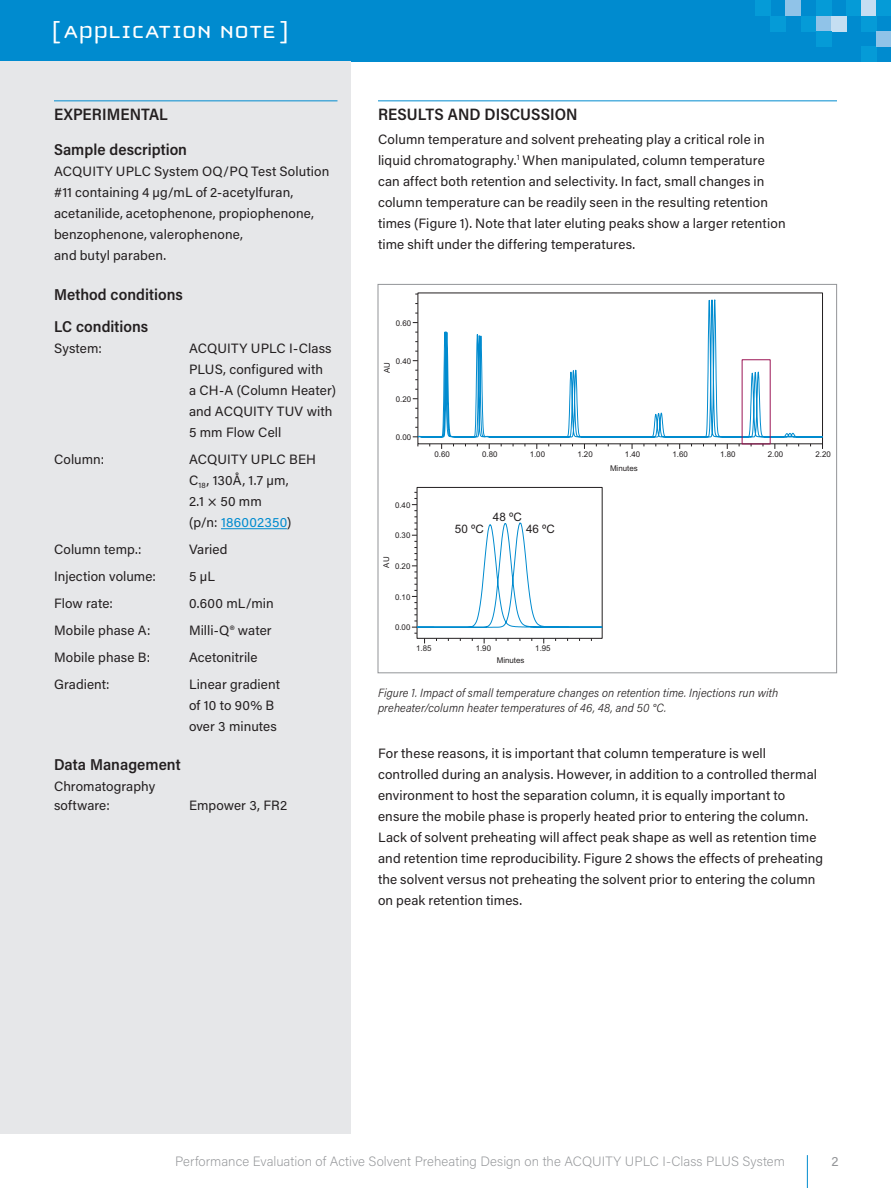
<style>
.page{position:relative;width:891px;height:1188px;background:#fff}
.page>*{position:absolute;margin:0;border:0;box-sizing:border-box;transform-origin:0 0}
.t1{font:25.5px "Cholla Unicase";letter-spacing:.01em;color:#fff;scale:1.1 1}
.t2{font:600 16.5px "Acumin Pro Semi Cond";letter-spacing:.005em;color:#231f20}
.t3{font:600 15.75px/32.2px "Acumin Pro Semi Cond";color:#231f20}
.t4{font:13.5px/21px "Acumin Pro";letter-spacing:.01em;color:#231f20}
.t5{font:200 13.5px "Acumin Pro";letter-spacing:.005em;color:#939598}
.t6{font:13.5px "Acumin Pro";color:#939598}
.t7{font:italic 300 12px/15px "Acumin Pro Semi Cond";letter-spacing:.01em;color:#231f20}
.t8{font:11.7px "Arial";color:#231f20}
.t9{font:7.95px "Arial";color:#231f20}
.s1{color:#008bcf}
</style>
<div class="page">
<hr style="left:807px;top:1155px;width:1px;height:33px;background:#008bcf">
<div style="left:0;top:0;width:891px;height:62px;background:#008bcf"></div>
<div style="left:755px;top:0;width:15px;height:16px;background:#059bd7"></div>
<div style="left:861px;top:47px;width:15px;height:15px;background:#059bd7"></div>
<div style="left:770px;top:16px;width:16px;height:15px;background:#059bd7"></div>
<div style="left:786px;top:0;width:15px;height:16px;background:#90c3e8"></div>
<div style="left:801px;top:16px;width:15px;height:15px;background:#059bd7"></div>
<div style="left:816px;top:16px;width:16px;height:15px;background:#90c3e8"></div>
<div style="left:832px;top:16px;width:15px;height:15px;background:#c5def2"></div>
<div style="left:816px;top:0;width:16px;height:16px;background:#059bd7"></div>
<div style="left:816px;top:31px;width:16px;height:16px;background:#059bd7"></div>
<div style="left:861px;top:0;width:15px;height:16px;background:#c5def2"></div>
<div style="left:847px;top:0;width:14px;height:16px;background:#059bd7"></div>
<div style="left:876px;top:0;width:15px;height:16px;background:#059bd7"></div>
<div style="left:861px;top:16px;width:15px;height:15px;background:#059bd7"></div>
<div style="left:876px;top:31px;width:15px;height:16px;background:#90c3e8"></div>
<div style="left:0;top:62px;width:351px;height:1072px;background:#e6e7e9"></div>
<hr style="left:378px;top:100px;width:459px;height:1px;background:#008bcf">
<hr style="left:54px;top:100px;width:284px;height:1px;background:#008bcf">
<hr style="left:221px;top:528px;width:66px;height:1px;background:#008bcf">
<svg style="left:412px;top:492px;width:191px;height:151px"></svg>
<svg style="left:417px;top:292px;width:406px;height:146px"></svg>
<h1 class="t1" style="left:52px;top:19px;width:217px">[ APPLICATION NOTE ]</h1>
<p class="t2" style="left:54px;top:103px;width:115px">EXPERIMENTAL</p>
<p class="t3" style="left:54px;top:133px;width:135px">Sample description</p>
<p class="t4" style="left:54px;top:161px;width:277px">ACQUITY UPLC System OQ/PQ Test Solution #11 containing 4 µg/mL of 2-acetylfuran, acetanilide, acetophenone, propiophenone, benzophenone, valerophenone,<br>and butyl paraben.</p>
<p class="t3" style="left:54px;top:278px;width:130px">Method conditions<br>LC conditions</p>
<p class="t4" style="left:54px;top:338px;width:49px">System:</p>
<p class="t4" style="left:189px;top:338px;width:148px">ACQUITY UPLC I-Class<br>PLUS, configured with<br>a CH-A (Column Heater) and ACQUITY TUV with<br>5 mm Flow Cell</p>
<p class="t4" style="left:54px;top:449px;width:52px">Column:</p>
<p class="t4" style="left:189px;top:449px;width:129px">ACQUITY UPLC BEH<br>C<sub>18</sub>, 130Å, 1.7 µm,<br>2.1 × 50 mm<br>(p/n: <span class="s1">186002350</span>)</p>
<p class="t4" style="left:54px;top:539px;width:89px">Column temp.:</p>
<p class="t4" style="left:189px;top:539px;width:40px">Varied</p>
<p class="t4" style="left:54px;top:566px;width:103px">Injection volume:</p>
<p class="t4" style="left:189px;top:566px;width:28px">5 µL</p>
<p class="t4" style="left:54px;top:593px;width:60px">Flow rate:</p>
<p class="t4" style="left:189px;top:593px;width:86px">0.600 mL/min</p>
<p class="t4" style="left:54px;top:620px;width:98px">Mobile phase A:</p>
<p class="t4" style="left:189px;top:620px;width:84px">Milli-Q® water</p>
<p class="t4" style="left:54px;top:647px;width:98px">Mobile phase B:</p>
<p class="t4" style="left:189px;top:647px;width:70px">Acetonitrile</p>
<p class="t4" style="left:54px;top:674px;width:57px">Gradient:</p>
<p class="t4" style="left:189px;top:674px;width:93px">Linear gradient of 10 to 90% B over 3 minutes</p>
<p class="t3" style="left:54px;top:747px;width:128px">Data Management</p>
<p class="t4" style="left:54px;top:776px;width:103px;line-height:19.5px">Chromatography software:</p>
<p class="t4" style="left:189px;top:794px;width:100px">Empower 3, FR2</p>
<p class="t2" style="left:378px;top:103px;width:201px">RESULTS AND DISCUSSION</p>
<p class="t4" style="left:378px;top:128px;width:409px">Column temperature and solvent preheating play a critical role in liquid chromatography.<sup>1</sup> When manipulated, column temperature can affect both retention and selectivity. In fact, small changes in column temperature can be readily seen in the resulting retention times (Figure 1). Note that later eluting peaks show a larger retention time shift under the differing temperatures.</p>
<p class="t9" style="left:396px;top:318px;width:17px">0.60</p>
<p class="t9" style="left:396px;top:356px;width:17px">0.40</p>
<p class="t9" style="left:382px;top:373px;width:12px;rotate:-90deg">AU</p>
<p class="t9" style="left:396px;top:394px;width:17px">0.20</p>
<p class="t9" style="left:396px;top:432px;width:17px">0.00</p>
<p class="t9" style="left:395px;top:500px;width:17px">0.40</p>
<p class="t9" style="left:395px;top:530px;width:17px">0.30</p>
<p class="t9" style="left:381px;top:568px;width:13px;rotate:-90deg">AU</p>
<p class="t9" style="left:395px;top:561px;width:17px">0.20</p>
<p class="t9" style="left:395px;top:592px;width:17px">0.10</p>
<p class="t9" style="left:395px;top:622px;width:17px">0.00</p>
<p class="t9" style="left:435px;top:449px;width:17px">0.60</p>
<p class="t9" style="left:482px;top:449px;width:17px">0.80</p>
<p class="t9" style="left:530px;top:449px;width:17px">1.00</p>
<p class="t9" style="left:577px;top:449px;width:17px">1.20</p>
<p class="t9" style="left:625px;top:449px;width:17px">1.40</p>
<p class="t9" style="left:673px;top:449px;width:17px">1.60</p>
<p class="t9" style="left:720px;top:449px;width:17px">1.80</p>
<p class="t9" style="left:768px;top:449px;width:17px">2.00</p>
<p class="t9" style="left:815px;top:449px;width:17px">2.20</p>
<p class="t8" style="left:455px;top:521px;width:30px">50 ºC</p>
<p class="t8" style="left:493px;top:509px;width:30px">48 ºC</p>
<p class="t8" style="left:526px;top:521px;width:30px">46 ºC</p>
<p class="t9" style="left:610px;top:463px;width:29px">Minutes</p>
<p class="t9" style="left:416px;top:643px;width:17px">1.85</p>
<p class="t9" style="left:476px;top:643px;width:17px">1.90</p>
<p class="t9" style="left:535px;top:643px;width:17px">1.95</p>
<p class="t9" style="left:497px;top:655px;width:29px">Minutes</p>
<p class="t7" style="left:378px;top:685px;width:402px">Figure 1. Impact of small temperature changes on retention time. Injections run with preheater/column heater temperatures of 46, 48, and 50 °C.</p>
<p class="t4" style="left:378px;top:743px;width:447px">For these reasons, it is important that column temperature is well controlled during an analysis. However, in addition to a controlled thermal environment to host the separation column, it is equally important to ensure the mobile phase is properly heated prior to entering the column.<br>Lack of solvent preheating will affect peak shape as well as retention time and retention time reproducibility. Figure 2 shows the effects of preheating the solvent versus not preheating the solvent prior to entering the column on peak retention times.</p>
<p class="t5" style="left:175px;top:1152px;width:611px">Performance Evaluation of Active Solvent Preheating Design on the ACQUITY UPLC I-Class PLUS System</p>
<p class="t6" style="left:832px;top:1151px;width:9px">2</p>
</div>
